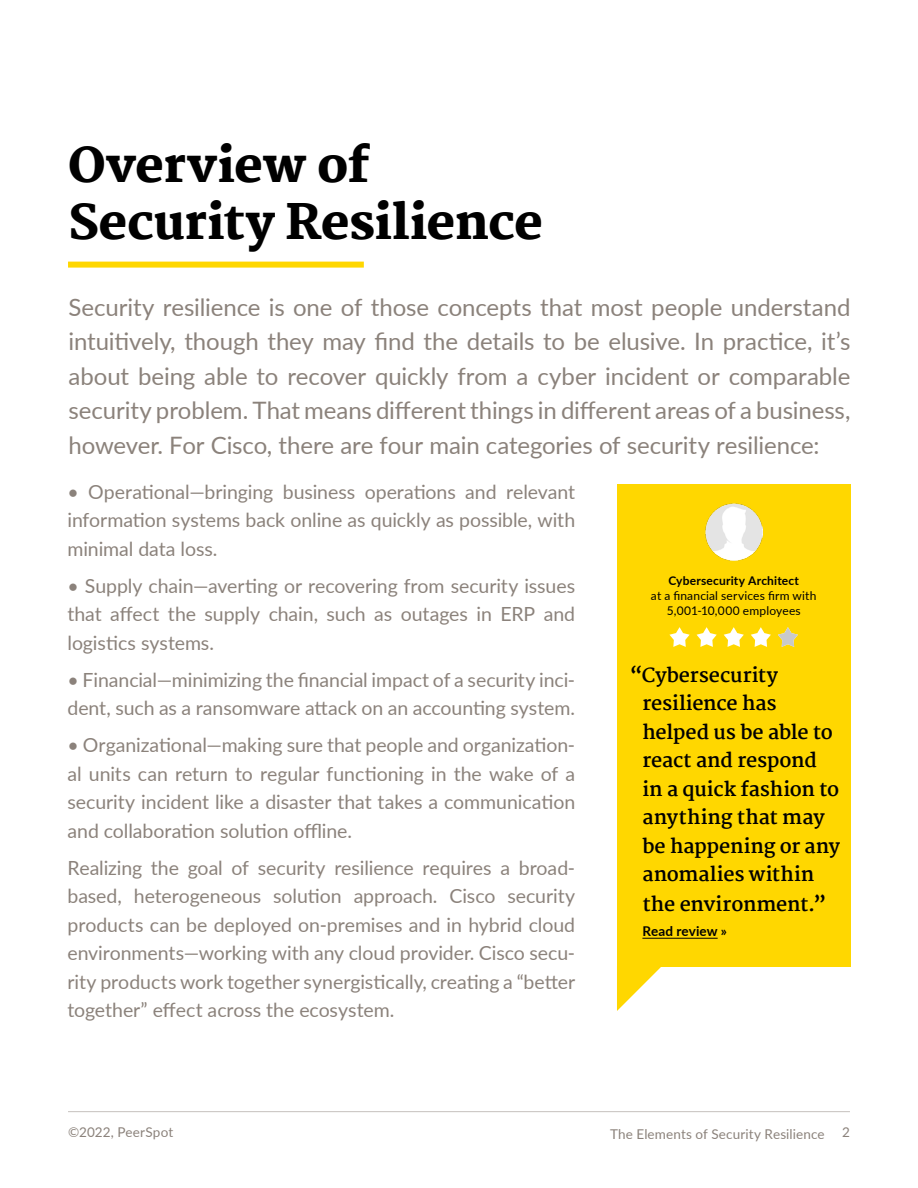
<style>
.page{position:relative;width:918px;height:1188px;background:#fff}
.page>*{position:absolute;margin:0;border:0;box-sizing:border-box;transform-origin:0 0}
.t1{font:800 48px/57.6px "Martel";letter-spacing:-.01em;color:#000}
.t2{font:24px/34.5px "Lato";letter-spacing:-.005em;color:#8b827b;text-align:justify}
.t3{font:19.5px/28.5px "Lato";letter-spacing:-.005em;color:#8b827b;text-align:justify}
.t4{font:700 19.5px/28.7px "Martel";letter-spacing:-.005em;color:#000}
.t5{font:13.5px "Lato";letter-spacing:.01em;color:#8b827b}
.t6{font:700 13.5px "Lato";letter-spacing:.01em;color:#000}
.t7{font:12px/15px "Lato";letter-spacing:.015em;color:#000;text-align:center}
.t8{font:700 12px "Lato";letter-spacing:.015em;color:#000}
</style>
<div class="page">
<hr style="left:68px;top:1111px;width:782px;height:1px;background:#c5c1bd">
<div style="left:68px;top:262px;width:296px;height:6px;background:#ffd700"></div>
<div style="left:617px;top:484px;width:233px;height:483px;background:#ffd700"></div>
<svg style="left:617px;top:967px;width:44px;height:44px"></svg>
<hr style="left:642px;top:938px;width:76px;height:1px;background:#000">
<img style="left:705px;top:503px;width:57px;height:57px">
<svg style="left:669px;top:627px;width:129px;height:20px"></svg>
<h1 class="t1" style="left:68px;top:136px;width:477px">Overview of<br>Security Resilience</h1>
<p class="t2" style="left:69px;top:289px;width:783px">Security resilience is one of those concepts that most people understand intuitively, though they may find the details to be elusive. In practice, it’s about being able to recover quickly from a cyber incident or comparable security problem. That means different things in different areas of a business, however. For Cisco, there are four main categories of security resilience:</p>
<p class="t3" style="left:68px;top:477px;width:509px">• Operational—bringing business operations and relevant information systems back online as quickly as possible, with minimal data loss.</p>
<p class="t3" style="left:68px;top:571px;width:509px">• Supply chain—averting or recovering from security issues that affect the supply chain, such as outages in ERP and logistics systems.</p>
<p class="t3" style="left:68px;top:665px;width:509px">• Financial—minimizing the financial impact of a security inci&shy;dent, such as a ransomware attack on an accounting system.</p>
<p class="t3" style="left:68px;top:730px;width:509px">• Organizational—making sure that people and organization&shy;al units can return to regular functioning in the wake of a security incident like a disaster that takes a communication and collaboration solution offline.</p>
<p class="t3" style="left:68px;top:853px;width:509px">Realizing the goal of security resilience requires a broad&shy;based, heterogeneous solution approach. Cisco security products can be deployed on-premises and in hybrid cloud environments—working with any cloud provider. Cisco secu&shy;rity products work together synergistically, creating a “better together” effect across the ecosystem.</p>
<p class="t8" style="left:668px;top:572px;width:132px">Cybersecurity Architect</p>
<p class="t7" style="left:651px;top:588px;width:167px">at a financial services firm with<br>5,001-10,000 employees</p>
<p class="t4" style="left:642px;top:661px;width:199px;text-indent:-13px">“Cybersecurity resilience has helped us be able to react and respond in a quick fashion to anything that may be happening or any anomalies within the environment.”</p>
<p class="t6" style="left:642px;top:921px;width:86px">Read review »</p>
<p class="t5" style="left:68px;top:1122px;width:107px">©2022, PeerSpot</p>
<p class="t5" style="left:610px;top:1124px;width:216px">The Elements of Security Resilience</p>
<p class="t5" style="left:842px;top:1122px;width:9px">2</p>
</div>
